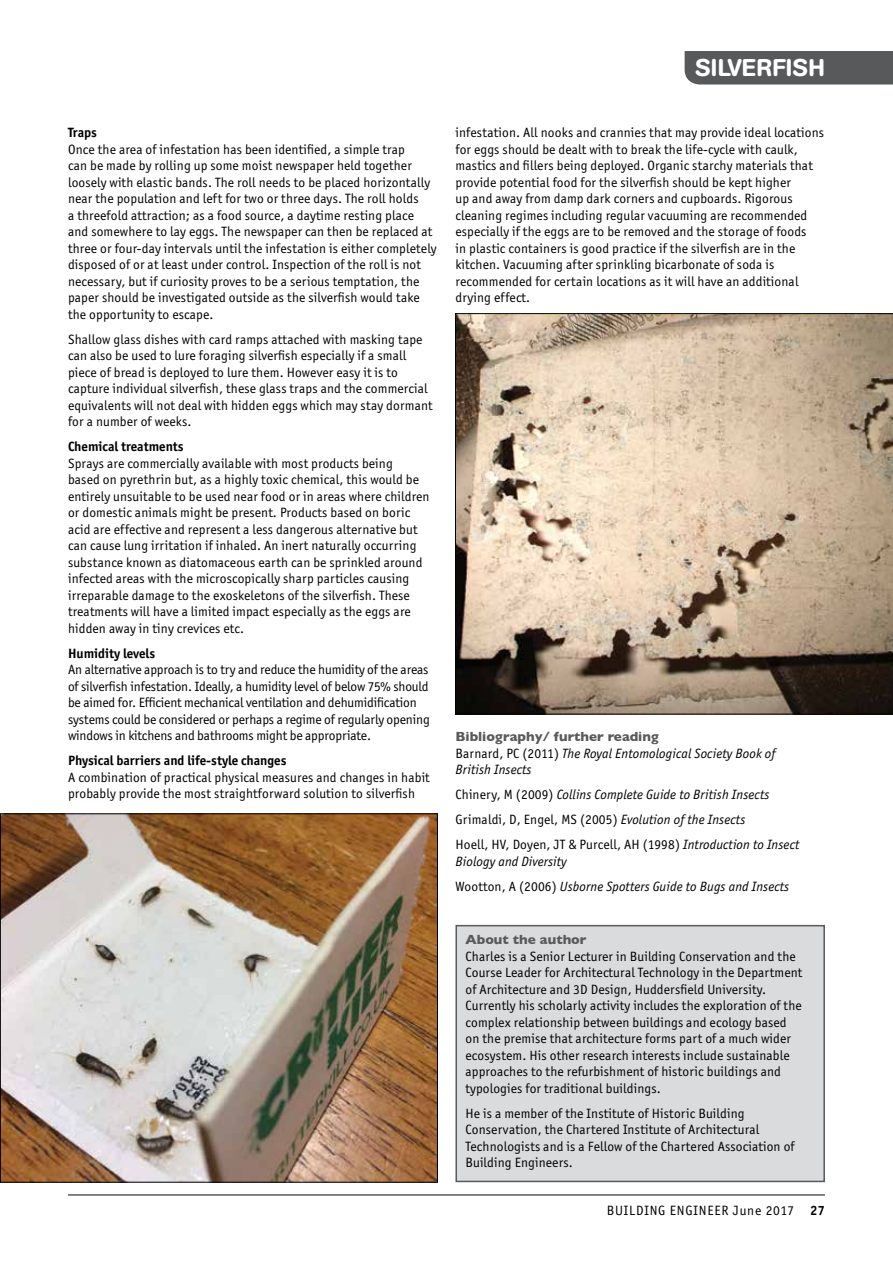
<style>
.page{position:relative;width:893px;height:1263px;background:#fff}
.page>*{position:absolute;margin:0;border:0;box-sizing:border-box;transform-origin:0 0}
.t1{font:500 24px "AG Book Rounded";letter-spacing:.02em;color:#fff}
.t2{font:13.5px/16.5px "Officina Sans ITC Std";letter-spacing:.01em;color:#000}
.t3{font:13.5px/16.5px "Officina Sans ITC Std";letter-spacing:-.01em;color:#000}
.t4{font:italic 13.5px/25px "Officina Sans ITC Std";letter-spacing:.01em;color:#000}
.t5{font:700 13.5px "Officina Sans ITC Std";color:#000}
.t6{font:700 13.5px "Gill Sans";color:#58595b}
.t7{font:13.5px "Officina Sans ITC Std";letter-spacing:.06em;color:#000}
.s1{font-style:normal}
.s2{font-weight:700}
</style>
<div class="page">
<hr style="left:68px;top:1194px;width:757px;height:2px;background:#58595b">
<div style="left:685px;top:51px;width:208px;height:34px;background:#58595b"></div>
<img style="left:2px;top:815px;width:434px;height:365px">
<svg style="left:455px;top:313px;width:438px;height:401px;background:#b9a58f"></svg>
<div style="left:456px;top:926px;width:368px;height:255px;background:#dadbdc"></div>
<div style="left:455px;top:925px;width:370px;height:257px;border:2px solid #58595b"></div>
<h1 class="t1" style="left:695px;top:53px;width:131px">SILVERFISH</h1>
<p class="t5" style="left:68px;top:124px;width:30px">Traps</p>
<p class="t2" style="left:68px;top:141px;width:370px">Once the area of infestation has been identified, a simple trap<br>can be made by rolling up some moist newspaper held together loosely with elastic bands. The roll needs to be placed horizontally near the population and left for two or three days. The roll holds<br>a threefold attraction; as a food source, a daytime resting place and somewhere to lay eggs. The newspaper can then be replaced at three or four-day intervals until the infestation is either completely disposed of or at least under control. Inspection of the roll is not necessary, but if curiosity proves to be a serious temptation, the paper should be investigated outside as the silverfish would take the opportunity to escape.</p>
<p class="t2" style="left:68px;top:331px;width:366px">Shallow glass dishes with card ramps attached with masking tape can also be used to lure foraging silverfish especially if a small piece of bread is deployed to lure them. However easy it is to capture individual silverfish, these glass traps and the commercial equivalents will not deal with hidden eggs which may stay dormant for a number of weeks.</p>
<p class="t5" style="left:68px;top:438px;width:117px">Chemical treatments</p>
<p class="t2" style="left:68px;top:455px;width:363px">Sprays are commercially available with most products being<br>based on pyrethrin but, as a highly toxic chemical, this would be entirely unsuitable to be used near food or in areas where children or domestic animals might be present. Products based on boric acid are effective and represent a less dangerous alternative but can cause lung irritation if inhaled. An inert naturally occurring substance known as diatomaceous earth can be sprinkled around infected areas with the microscopically sharp particles causing irreparable damage to the exoskeletons of the silverfish. These treatments will have a limited impact especially as the eggs are hidden away in tiny crevices etc.</p>
<p class="t5" style="left:68px;top:645px;width:89px">Humidity levels</p>
<p class="t3" style="left:68px;top:661px;width:363px">An alternative approach is to try and reduce the humidity of the areas of silverfish infestation. Ideally, a humidity level of below 75% should be aimed for. Efficient mechanical ventilation and dehumidification systems could be considered or perhaps a regime of regularly opening windows in kitchens and bathrooms might be appropriate.</p>
<p class="t5" style="left:68px;top:752px;width:220px">Physical barriers and life-style changes</p>
<p class="t2" style="left:68px;top:769px;width:363px">A combination of practical physical measures and changes in habit probably provide the most straightforward solution to silverfish</p>
<p class="t2" style="left:455px;top:124px;width:370px">infestation. All nooks and crannies that may provide ideal locations for eggs should be dealt with to break the life-cycle with caulk, mastics and fillers being deployed. Organic starchy materials that provide potential food for the silverfish should be kept higher<br>up and away from damp dark corners and cupboards. Rigorous cleaning regimes including regular vacuuming are recommended especially if the eggs are to be removed and the storage of foods<br>in plastic containers is good practice if the silverfish are in the kitchen. Vacuuming after sprinkling bicarbonate of soda is recommended for certain locations as it will have an additional drying effect.</p>
<p class="t6" style="left:455px;top:726px;width:205px">Bibliography/ further reading</p>
<p class="t4" style="left:455px;top:745px;width:321px;line-height:16.5px"><span class="s1">Barnard, PC (2011)</span> The Royal Entomological Society Book of<br>British Insects</p>
<p class="t4" style="left:455px;top:782px;width:345px"><span class="s1">Chinery, M (2009)</span> Collins Complete Guide to British Insects<br><span class="s1">Grimaldi, D, Engel, MS (2005)</span> Evolution of the Insects<br><span class="s1">Hoell, HV, Doyen, JT &amp; Purcell, AH (1998)</span> Introduction to Insect</p>
<p class="t4" style="left:455px;top:848px;width:335px">Biology and Diversity<br><span class="s1">Wootton, A (2006)</span> Usborne Spotters Guide to Bugs and Insects</p>
<p class="t6" style="left:465px;top:929px;width:123px">About the author</p>
<p class="t2" style="left:465px;top:948px;width:338px">Charles is a Senior Lecturer in Building Conservation and the Course Leader for Architectural Technology in the Department of Architecture and 3D Design, Huddersfield University.<br>Currently his scholarly activity includes the exploration of the complex relationship between buildings and ecology based on the premise that architecture forms part of a much wider ecosystem. His other research interests include sustainable approaches to the refurbishment of historic buildings and typologies for traditional buildings.</p>
<p class="t2" style="left:465px;top:1105px;width:331px">He is a member of the Institute of Historic Building Conservation, the Chartered Institute of Architectural Technologists and is a Fellow of the Chartered Association of Building Engineers.</p>
<p class="t7" style="left:607px;top:1202px;width:220px">BUILDING ENGINEER June 2017 <span class="s2">27</span></p>
</div>
